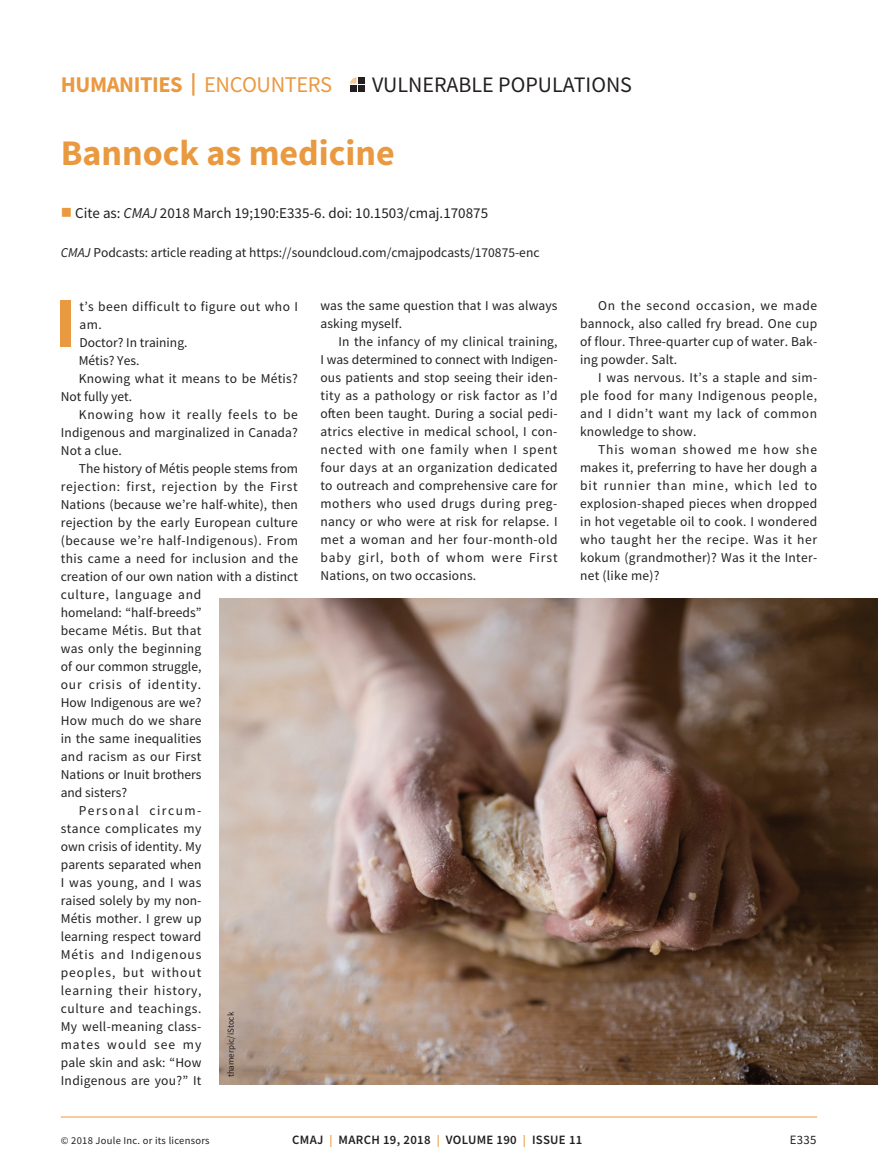
<style>
.page{position:relative;width:878px;height:1175px;background:#fff}
.page>*{position:absolute;margin:0;border:0;box-sizing:border-box;transform-origin:0 0}
.t1{font:700 70.65px "Source Sans Pro";color:#e99a41}
.t2{font:700 36px "Source Sans Pro";color:#e99a41}
.t3{font:700 22.5px "Source Sans Pro";letter-spacing:-.02em;color:#e99a41}
.t4{font:22.05px "Source Sans Pro";color:#231f20}
.t5{font:15px "Source Sans Pro";color:#231f20}
.t6{font:13.5px/18px "Source Sans Pro";letter-spacing:.015em;color:#231f20;text-align:justify}
.t7{font:13.5px "Source Sans Pro";letter-spacing:.035em;color:#231f20}
.t8{font:13.5px "Source Sans Pro";letter-spacing:.05em;color:#231f20}
.t9{font:13.5px "Source Sans Pro";letter-spacing:.055em;color:#231f20}
.t10{font:13.5px "Source Sans Pro";letter-spacing:.06em;color:#231f20}
.t11{font:13.5px "Source Sans Pro";letter-spacing:.045em;color:#231f20}
.t12{font:13.5px "Source Sans Pro";letter-spacing:.07em;color:#231f20}
.t13{font:13.5px "Source Sans Pro";letter-spacing:.11em;color:#231f20}
.t14{font:13.5px "Source Sans Pro";letter-spacing:.075em;color:#231f20}
.t15{font:600 12.75px "Source Sans Pro";letter-spacing:.025em;color:#231f20}
.t16{font:12.75px "Source Sans Pro";color:#231f20}
.t17{font:10.5px "Source Sans Pro";letter-spacing:.025em;color:#231f20}
.t18{font:9px "Source Sans Pro";color:#231f20}
.s1{font-weight:400}
.s2{color:#e99a41}
.s3{font-style:italic}
.s4{font-size:12px;color:#e99a41}
</style>
<div class="page">
<hr style="left:61px;top:1116px;width:756px;height:1px;background:#e99a41">
<img style="left:219px;top:598px;width:659px;height:486px">
<svg style="left:350px;top:77px;width:6px;height:7px"></svg>
<div style="left:350px;top:85px;width:6px;height:7px;background:#231f20"></div>
<div style="left:358px;top:77px;width:6px;height:7px;background:#231f20"></div>
<div style="left:358px;top:85px;width:6px;height:7px;background:#231f20"></div>
<h3 class="t3" style="left:61px;top:69px;width:273px">HUMANITIES | <span class="s1">ENCOUNTERS</span></h3>
<h3 class="t4" style="left:372px;top:70px;width:261px">VULNERABLE POPULATIONS</h3>
<h2 class="t2" style="left:61px;top:129px;width:335px">Bannock as medicine</h2>
<p class="t5" style="left:61px;top:203px;width:429px"><span class="s2">■</span> Cite as: <span class="s3">CMAJ</span> 2018 March 19;190:E335-6. doi: 10.1503/cmaj.170875</p>
<p class="t6" style="left:61px;top:243px;width:480px"><span class="s3">CMAJ</span> Podcasts: article reading at https://soundcloud.com/cmajpodcasts/170875-enc</p>
<h1 class="t1" style="left:55px;top:275px;width:23px">I</h1>
<p class="t7" style="left:79px;top:297px;width:220px">t’s been difficult to figure out who I</p>
<p class="t6" style="left:79px;top:315px;width:24px">am.</p>
<p class="t6" style="left:79px;top:333px;width:110px">Doctor? In training.</p>
<p class="t6" style="left:79px;top:351px;width:62px">Métis? Yes.</p>
<p class="t6" style="left:79px;top:369px;width:221px">Knowing what it means to be Métis?</p>
<p class="t6" style="left:61px;top:387px;width:73px">Not fully yet.</p>
<p class="t9" style="left:79px;top:405px;width:221px">Knowing how it really feels to be</p>
<p class="t6" style="left:61px;top:423px;width:239px">Indigenous and marginalized in Canada?</p>
<p class="t6" style="left:61px;top:441px;width:63px">Not a clue.</p>
<p class="t6" style="left:79px;top:459px;width:220px">The history of Métis people stems from</p>
<p class="t8" style="left:61px;top:477px;width:238px">rejection: first, rejection by the First</p>
<p class="t6" style="left:61px;top:495px;width:239px">Nations (because we’re half-white), then</p>
<p class="t6" style="left:61px;top:513px;width:239px">rejection by the early European culture</p>
<p class="t7" style="left:61px;top:531px;width:239px">(because we’re half-Indigenous). From</p>
<p class="t6" style="left:61px;top:549px;width:239px">this came a need for inclusion and the</p>
<p class="t6" style="left:61px;top:567px;width:238px">creation of our own nation with a distinct</p>
<p class="t8" style="left:61px;top:585px;width:142px">culture, language and</p>
<p class="t6" style="left:61px;top:603px;width:142px">homeland: “half-breeds”</p>
<p class="t6" style="left:61px;top:621px;width:142px">became Métis. But that</p>
<p class="t6" style="left:61px;top:639px;width:142px">was only the beginning</p>
<p class="t6" style="left:61px;top:657px;width:142px">of our common struggle,</p>
<p class="t10" style="left:61px;top:675px;width:142px">our crisis of identity.</p>
<p class="t6" style="left:61px;top:693px;width:142px">How Indigenous are we?</p>
<p class="t6" style="left:61px;top:711px;width:142px">How much do we share</p>
<p class="t6" style="left:61px;top:729px;width:142px">in the same inequalities</p>
<p class="t6" style="left:61px;top:747px;width:142px">and racism as our First</p>
<p class="t6" style="left:61px;top:765px;width:142px">Nations or Inuit brothers</p>
<p class="t6" style="left:61px;top:783px;width:68px">and sisters?</p>
<p class="t13" style="left:79px;top:801px;width:124px">Personal circum-</p>
<p class="t7" style="left:61px;top:819px;width:142px">stance complicates my</p>
<p class="t6" style="left:61px;top:837px;width:142px">own crisis of identity. My</p>
<p class="t6" style="left:61px;top:855px;width:142px">parents separated when</p>
<p class="t6" style="left:61px;top:873px;width:142px">I was young, and I was</p>
<p class="t6" style="left:61px;top:891px;width:142px">raised solely by my non-</p>
<p class="t6" style="left:61px;top:909px;width:142px">Métis mother. I grew up</p>
<p class="t6" style="left:61px;top:927px;width:142px">learning respect toward</p>
<p class="t10" style="left:61px;top:945px;width:142px">Métis and Indigenous</p>
<p class="t12" style="left:61px;top:963px;width:142px">peoples, but without</p>
<p class="t9" style="left:61px;top:981px;width:142px">learning their history,</p>
<p class="t11" style="left:61px;top:999px;width:142px">culture and teachings.</p>
<p class="t6" style="left:61px;top:1017px;width:142px">My well-meaning class-</p>
<p class="t14" style="left:61px;top:1035px;width:142px">mates would see my</p>
<p class="t6" style="left:61px;top:1053px;width:142px">pale skin and ask: “How</p>
<p class="t6" style="left:61px;top:1071px;width:142px">Indigenous are you?” It</p>
<p class="t18" style="left:225px;top:1077px;width:67px;rotate:-90deg">thamerpic/iStock</p>
<p class="t6" style="left:320px;top:297px;width:239px">was the same question that I was always asking myself.</p>
<p class="t6" style="left:320px;top:333px;width:239px;text-indent:18px">In the infancy of my clinical training, I was determined to connect with Indigen&shy;ous patients and stop seeing their iden&shy;tity as a pathology or risk factor as I’d often been taught. During a social pedi&shy;atrics elective in medical school, I con&shy;nected with one family when I spent four days at an organization dedicated to outreach and comprehensive care for mothers who used drugs during preg&shy;nancy or who were at risk for relapse. I met a woman and her four-month-old baby girl, both of whom were First Nations, on two occasions.</p>
<p class="t6" style="left:580px;top:297px;width:239px;text-indent:18px">On the second occasion, we made bannock, also called fry bread. One cup of flour. Three-quarter cup of water. Bak&shy;ing powder. Salt.</p>
<p class="t6" style="left:580px;top:369px;width:239px;text-indent:18px">I was nervous. It’s a staple and sim&shy;ple food for many Indigenous people, and I didn’t want my lack of common knowledge to show.</p>
<p class="t6" style="left:580px;top:441px;width:239px;text-indent:18px">This woman showed me how she makes it, preferring to have her dough a bit runnier than mine, which led to explosion-shaped pieces when dropped in hot vegetable oil to cook. I wondered who taught her the recipe. Was it her kokum (grandmother)? Was it the Inter&shy;net (like me)?</p>
<p class="t17" style="left:61px;top:1134px;width:150px">© 2018 Joule Inc. or its licensors</p>
<p class="t15" style="left:292px;top:1131px;width:292px">CMAJ <span class="s4">|</span> MARCH 19, 2018 <span class="s4">|</span> VOLUME 190 <span class="s4">|</span> ISSUE 11</p>
<p class="t16" style="left:789px;top:1132px;width:28px">E335</p>
</div>
